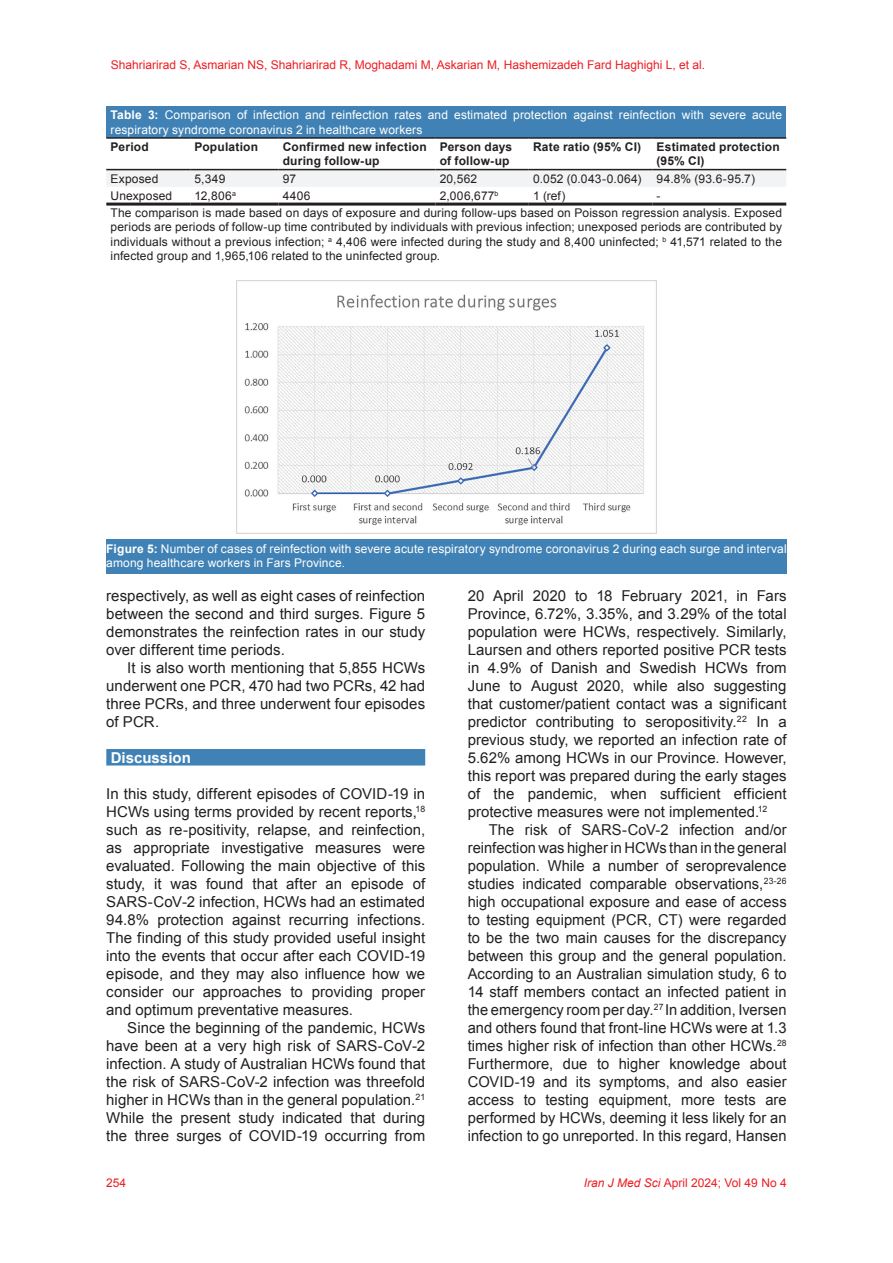
<style>
.page{position:relative;width:893px;height:1263px;background:#fff}
.page>*{position:absolute;margin:0;border:0;box-sizing:border-box;transform-origin:0 0}
.t1{font:15px/18px "Arial";letter-spacing:.005em;color:#231f20;text-align:justify}
.t2{font:700 15px "Arial";color:#fff}
.t3{font:12px/14.4px "Arial";letter-spacing:.01em;color:#231f20}
.t4{font:12px/14.4px "Arial";letter-spacing:.01em;color:#fff}
.t5{font:12px "Arial";color:#ee1d23}
.t6{font:700 12px/14.4px "Arial";letter-spacing:.015em;color:#231f20}
.t7{font:12px "Arial";letter-spacing:.03em;color:#231f20}
.s1{font-weight:700}
.s2{font-style:italic}
</style>
<div class="page">
<div style="left:106px;top:749px;width:319px;height:16px;background:#4082b5"></div>
<div style="left:106px;top:106px;width:680px;height:32px;background:#4082b5"></div>
<div style="left:106px;top:170px;width:680px;height:17px;background:#f2f3f4"></div>
<hr style="left:106px;top:137px;width:84px;height:2px;background:#231f20">
<hr style="left:190px;top:137px;width:89px;height:2px;background:#231f20">
<hr style="left:279px;top:137px;width:156px;height:2px;background:#231f20">
<hr style="left:435px;top:137px;width:94px;height:2px;background:#231f20">
<hr style="left:529px;top:137px;width:123px;height:2px;background:#231f20">
<hr style="left:652px;top:137px;width:134px;height:2px;background:#231f20">
<hr style="left:106px;top:169px;width:84px;height:1px;background:#231f20">
<hr style="left:190px;top:169px;width:89px;height:1px;background:#231f20">
<hr style="left:279px;top:169px;width:156px;height:1px;background:#231f20">
<hr style="left:435px;top:169px;width:94px;height:1px;background:#231f20">
<hr style="left:529px;top:169px;width:123px;height:1px;background:#231f20">
<hr style="left:652px;top:169px;width:134px;height:1px;background:#231f20">
<hr style="left:106px;top:203px;width:84px;height:3px;background:#231f20">
<hr style="left:190px;top:203px;width:89px;height:3px;background:#231f20">
<hr style="left:279px;top:203px;width:156px;height:3px;background:#231f20">
<hr style="left:435px;top:203px;width:94px;height:3px;background:#231f20">
<hr style="left:529px;top:203px;width:123px;height:3px;background:#231f20">
<hr style="left:652px;top:203px;width:134px;height:3px;background:#231f20">
<img style="left:236px;top:281px;width:421px;height:252px">
<div style="left:106px;top:539px;width:681px;height:35px;background:#4082b5"></div>
<p class="t5" style="left:111px;top:57px;width:596px">Shahriarirad S, Asmarian NS, Shahriarirad R, Moghadami M, Askarian M, Hashemizadeh Fard Haghighi L, et al.</p>
<p class="t4" style="left:111px;top:108px;width:673px"><span class="s1">Table 3:</span> Comparison of infection and reinfection rates and estimated protection against reinfection with severe acute respiratory syndrome coronavirus 2 in healthcare workers</p>
<p class="t6" style="left:111px;top:140px;width:40px">Period</p>
<p class="t6" style="left:194px;top:140px;width:65px">Population</p>
<p class="t6" style="left:283px;top:140px;width:146px">Confirmed new infection during follow-up</p>
<p class="t6" style="left:440px;top:140px;width:74px">Person days of follow-up</p>
<p class="t6" style="left:533px;top:140px;width:110px">Rate ratio (95% CI)</p>
<p class="t6" style="left:657px;top:140px;width:125px">Estimated protection (95% CI)</p>
<p class="t3" style="left:111px;top:171px;width:49px">Exposed</p>
<p class="t3" style="left:194px;top:171px;width:32px">5,349</p>
<p class="t3" style="left:283px;top:171px;width:15px">97</p>
<p class="t3" style="left:440px;top:171px;width:39px">20,562</p>
<p class="t7" style="left:533px;top:171px;width:110px">0.052 (0.043-0.064)</p>
<p class="t3" style="left:657px;top:171px;width:100px">94.8% (93.6-95.7)</p>
<p class="t3" style="left:111px;top:189px;width:63px">Unexposed</p>
<p class="t3" style="left:195px;top:189px;width:43px">12,806<sup>a</sup></p>
<p class="t3" style="left:283px;top:189px;width:29px">4406</p>
<p class="t3" style="left:440px;top:189px;width:60px">2,006,677<sup>b</sup></p>
<p class="t3" style="left:533px;top:189px;width:34px">1 (ref)</p>
<p class="t3" style="left:111px;top:187px;width:673px;line-height:17.2px;text-indent:546px">-<br>The comparison is made based on days of exposure and during follow-ups based on Poisson regression analysis. Exposed</p>
<p class="t3" style="left:111px;top:220px;width:673px;text-align:justify">periods are periods of follow-up time contributed by individuals with previous infection; unexposed periods are contributed by individuals without a previous infection; <sup>a</sup> 4,406 were infected during the study and 8,400 uninfected; <sup>b</sup> 41,571 related to the infected group and 1,965,106 related to the uninfected group.</p>
<p class="t4" style="left:106px;top:541px;width:682px"><span class="s1">Figure 5:</span> Number of cases of reinfection with severe acute respiratory syndrome coronavirus 2 during each surge and interval among healthcare workers in Fars Province.</p>
<p class="t1" style="left:106px;top:587px;width:320px">respectively, as well as eight cases of reinfection between the second and third surges. Figure 5 demonstrates the reinfection rates in our study over different time periods.</p>
<p class="t1" style="left:106px;top:659px;width:320px;text-indent:21px">It is also worth mentioning that 5,855 HCWs underwent one PCR, 470 had two PCRs, 42 had three PCRs, and three underwent four episodes of PCR.</p>
<p class="t2" style="left:111px;top:747px;width:82px">Discussion</p>
<p class="t1" style="left:106px;top:785px;width:320px">In this study, different episodes of COVID-19 in HCWs using terms provided by recent reports,<sup>18 </sup>such as re-positivity, relapse, and reinfection, as appropriate investigative measures were evaluated. Following the main objective of this study, it was found that after an episode of SARS-CoV-2 infection, HCWs had an estimated 94.8% protection against recurring infections.<br>The finding of this study provided useful insight into the events that occur after each COVID-19 episode, and they may also influence how we consider our approaches to providing proper and optimum preventative measures.</p>
<p class="t1" style="left:106px;top:1019px;width:320px;text-indent:21px">Since the beginning of the pandemic, HCWs have been at a very high risk of SARS-CoV-2 infection. A study of Australian HCWs found that the risk of SARS-CoV-2 infection was threefold higher in HCWs than in the general population.<sup>21<br></sup>While the present study indicated that during the three surges of COVID-19 occurring from</p>
<p class="t1" style="left:468px;top:587px;width:320px">20 April 2020 to 18 February 2021, in Fars Province, 6.72%, 3.35%, and 3.29% of the total population were HCWs, respectively. Similarly, Laursen and others reported positive PCR tests in 4.9% of Danish and Swedish HCWs from June to August 2020, while also suggesting that customer/patient contact was a significant predictor contributing to seropositivity.<sup>22</sup> In a previous study, we reported an infection rate of 5.62% among HCWs in our Province. However, this report was prepared during the early stages of the pandemic, when sufficient efficient protective measures were not implemented.<sup>12</sup></p>
<p class="t1" style="left:468px;top:821px;width:320px;text-indent:21px">The risk of SARS-CoV-2 infection and/or reinfection was higher in HCWs than in the general population. While a number of seroprevalence studies indicated comparable observations,<sup>23-26 </sup>high occupational exposure and ease of access to testing equipment (PCR, CT) were regarded to be the two main causes for the discrepancy between this group and the general population.<br>According to an Australian simulation study, 6 to 14 staff members contact an infected patient in the emergency room per day.<sup>27</sup> In addition, Iversen and others found that front-line HCWs were at 1.3 times higher risk of infection than other HCWs.<sup>28<br></sup>Furthermore, due to higher knowledge about COVID-19 and its symptoms, and also easier access to testing equipment, more tests are performed by HCWs, deeming it less likely for an infection to go unreported. In this regard, Hansen</p>
<p class="t5" style="left:106px;top:1175px;width:22px">254</p>
<p class="t5" style="left:584px;top:1175px;width:204px"><span class="s2">Iran J Med Sci</span> April 2024; Vol 49 No 4</p>
</div>
